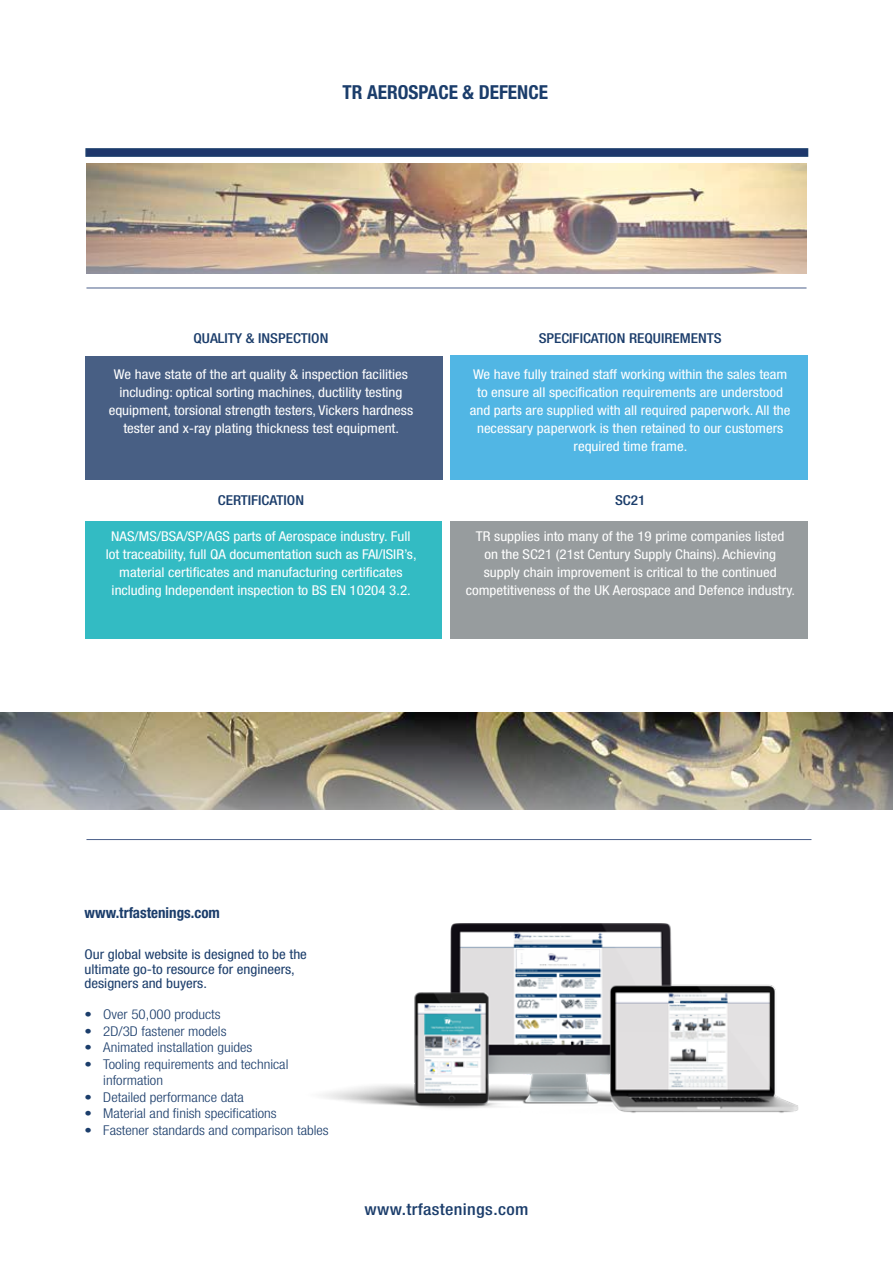
<style>
.page{position:relative;width:893px;height:1263px;background:#fff}
.page>*{position:absolute;margin:0;border:0;box-sizing:border-box;transform-origin:0 0}
.t1{font:700 condensed 19.35px "Helvetica Neue LT Std";color:#1b3d6b}
.t2{font:500 condensed 16.2px "Helvetica Neue LT Std";letter-spacing:.02em;color:#1b3d6b;scale:1.11 1}
.t3{font:700 condensed 15px "Helvetica Neue LT Std";color:#1b3d6b}
.t4{font:500 condensed 13.65px "Helvetica Neue LT Std";color:#1b3d6b;scale:1.11 1}
.t5{font:condensed 13.5px/18px "Helvetica Neue LT Std";color:#fff;text-align:center;scale:1.11 1}
.t6{font:300 condensed 13.5px/16.5px "Helvetica Neue LT Std";color:#1b3d6b;scale:1.11 1}
.t7{font:condensed 13.5px/14.5px "Helvetica Neue LT Std";color:#1b3d6b;scale:1.11 1}
</style>
<div class="page">
<div style="left:85px;top:356px;width:357px;height:124px;background:#485f84"></div>
<div style="left:85px;top:521px;width:356px;height:117px;background:#33bbc3"></div>
<div style="left:451px;top:355px;width:357px;height:125px;background:#51b6e4"></div>
<div style="left:451px;top:521px;width:357px;height:117px;background:#979c9e"></div>
<div style="left:85px;top:148px;width:723px;height:9px;background:#1f376c;border:1px solid #1b3d6b"></div>
<img style="left:86px;top:164px;width:720px;height:110px">
<hr style="left:86px;top:288px;width:720px;height:1px;background:#1e376c">
<hr style="left:86px;top:839px;width:725px;height:1px;background:#1e376c">
<img style="left:323px;top:923px;width:475px;height:190px">
<img style="left:0;top:713px;width:893px;height:96px">
<h1 class="t1" style="left:343px;top:80px;width:207px">TR AEROSPACE &amp; DEFENCE</h1>
<p class="t4" style="left:193px;top:330px;width:123px">QUALITY &amp; INSPECTION</p>
<p class="t5" style="left:109px;top:365px;width:276px">We have state of the art quality &amp; inspection facilities including: optical sorting machines, ductility testing equipment, torsional strength testers, Vickers hardness tester and x-ray plating thickness test equipment.</p>
<p class="t4" style="left:218px;top:492px;width:79px">CERTIFICATION</p>
<p class="t5" style="left:106px;top:527px;width:282px">NAS/MS/BSA/SP/AGS parts of Aerospace industry. Full lot traceability, full QA documentation such as FAI/ISIR’s, material certificates and manufacturing certificates including Independent inspection to BS EN 10204 3.2.</p>
<p class="t4" style="left:539px;top:330px;width:166px">SPECIFICATION REQUIREMENTS</p>
<p class="t5" style="left:470px;top:365px;width:290px">We have fully trained staff working within the sales team to ensure all specification requirements are understood and parts are supplied with all required paperwork. All the necessary paperwork is then retained to our customers required time frame.</p>
<p class="t4" style="left:615px;top:492px;width:29px">SC21</p>
<p class="t5" style="left:466px;top:527px;width:298px">TR supplies into many of the 19 prime companies listed<br>on the SC21 (21st Century Supply Chains). Achieving supply chain improvement is critical to the continued competitiveness of the UK Aerospace and Defence industry.</p>
<p class="t3" style="left:85px;top:903px;width:137px">www.trfastenings.com</p>
<p class="t7" style="left:85px;top:947px;width:202px">Our global website is designed to be the ultimate go-to resource for engineers, designers and buyers.</p>
<p class="t6" style="left:85px;top:1006px;width:124px">• Over 50,000 products</p>
<p class="t6" style="left:85px;top:1023px;width:129px">• 2D/3D fastener models</p>
<p class="t6" style="left:85px;top:1039px;width:153px">• Animated installation guides</p>
<p class="t6" style="left:103px;top:1056px;width:168px;text-indent:-19px">• Tooling requirements and technical information</p>
<p class="t6" style="left:85px;top:1089px;width:145px">• Detailed performance data</p>
<p class="t6" style="left:85px;top:1105px;width:175px">• Material and finish specifications</p>
<p class="t6" style="left:85px;top:1122px;width:221px">• Fastener standards and comparison tables</p>
<p class="t2" style="left:365px;top:1200px;width:149px">www.trfastenings.com</p>
</div>
